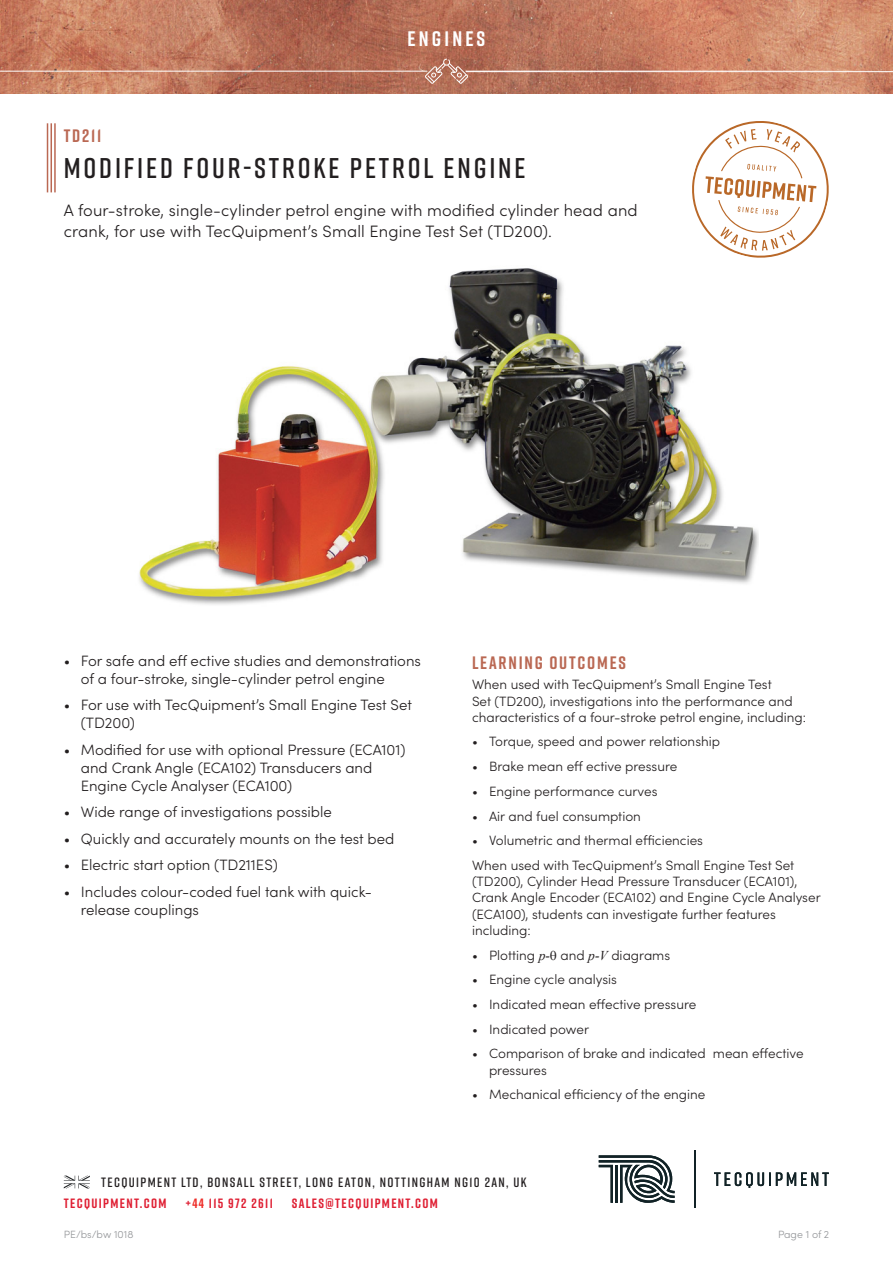
<style>
.page{position:relative;width:893px;height:1263px;background:#fff}
.page>*{position:absolute;margin:0;border:0;box-sizing:border-box;transform-origin:0 0}
.t1{font:600 28.5px "Rift";letter-spacing:.1em;color:#231f20}
.t2{font:700 21px "Rift";letter-spacing:.15em;color:#fff}
.Main_heading{font:700 18px "Rift";letter-spacing:.1em;color:#ba6853}
.Product_description{font:300 16.5px/21px "Sofia Pro";letter-spacing:.01em;color:#231f20}
.Large_bullet_points{font:300 15px/18px "Sofia Pro";color:#231f20}
.Body_text{font:300 13.5px/16.2px "Sofia Pro";color:#231f20}
.Bullet_points{font:300 13.5px/16.2px "Sofia Pro";color:#231f20}
.t3{font:600 13.5px "Rift";letter-spacing:.1em;color:#231f20}
.t4{font:700 13.5px "Rift";letter-spacing:.1em;color:#df1f33}
.t5{font:300 10.5px "Sofia Pro";color:#939598}
.s1{font-family:"Times New Roman";font-weight:400;font-style:italic}
.s2{color:#ee2d28}
</style>
<div class="page">
<svg style="left:599px;top:1155px;width:76px;height:48px"></svg>
<svg style="left:714px;top:1172px;width:115px;height:16px"></svg>
<hr style="left:694px;top:1150px;width:1px;height:58px;background:#112226">
<svg style="left:64px;top:1175px;width:26px;height:13px"></svg>
<hr style="left:54px;top:123px;width:2px;height:69px;background:#ba6853">
<hr style="left:51px;top:123px;width:1px;height:69px;background:#ba6853">
<hr style="left:47px;top:123px;width:1px;height:69px;background:#ba6853">
<img style="left:0;top:0;width:892px;height:93px">
<svg style="left:0;top:59px;width:893px;height:25px;background:#c27f66"></svg>
<img style="left:139px;top:268px;width:619px;height:337px">
<svg style="left:677px;top:121px;width:152px;height:152px"></svg>
<p class="t2" style="left:408px;top:24px;width:79px">ENGINES</p>
<p class="Main_heading" style="left:64px;top:122px;width:39px">TD211</p>
<p class="t1" style="left:64px;top:147px;width:463px">MODIFIED FOUR-STROKE PETROL ENGINE</p>
<p class="Product_description" style="left:64px;top:198px;width:575px">A four-stroke, single-cylinder petrol engine with modified cylinder head and crank, for use with TecQuipment’s Small Engine Test Set (TD200).</p>
<p class="Large_bullet_points" style="left:81px;top:651px;width:342px;text-indent:-17px">• For safe and eff ective studies and demonstrations of a four-stroke, single-cylinder petrol engine</p>
<p class="Large_bullet_points" style="left:81px;top:695px;width:333px;text-indent:-17px">• For use with TecQuipment’s Small Engine Test Set (TD200)</p>
<p class="Large_bullet_points" style="left:81px;top:740px;width:326px;text-indent:-17px">• Modified for use with optional Pressure (ECA101) and Crank Angle (ECA102) Transducers and<br>Engine Cycle Analyser (ECA100)</p>
<p class="Large_bullet_points" style="left:64px;top:802px;width:270px">• Wide range of investigations possible</p>
<p class="Large_bullet_points" style="left:64px;top:829px;width:332px">• Quickly and accurately mounts on the test bed</p>
<p class="Large_bullet_points" style="left:64px;top:855px;width:215px">• Electric start option (TD211ES)</p>
<p class="Large_bullet_points" style="left:81px;top:882px;width:293px;text-indent:-17px">• Includes colour-coded fuel tank with quick&shy;release couplings</p>
<p class="Main_heading" style="left:472px;top:650px;width:155px">LEARNING OUTCOMES</p>
<p class="Body_text" style="left:472px;top:676px;width:335px">When used with TecQuipment’s Small Engine Test<br>Set (TD200), investigations into the performance and characteristics of a four-stroke petrol engine, including:</p>
<p class="Bullet_points" style="left:472px;top:733px;width:250px">• Torque, speed and power relationship</p>
<p class="Bullet_points" style="left:472px;top:758px;width:207px">• Brake mean eff ective pressure</p>
<p class="Bullet_points" style="left:472px;top:782px;width:187px">• Engine performance curves</p>
<p class="Bullet_points" style="left:472px;top:807px;width:170px">• Air and fuel consumption</p>
<p class="Bullet_points" style="left:472px;top:832px;width:233px">• Volumetric and thermal efficiencies</p>
<p class="Body_text" style="left:472px;top:856px;width:350px">When used with TecQuipment’s Small Engine Test Set (TD200), Cylinder Head Pressure Transducer (ECA101), Crank Angle Encoder (ECA102) and Engine Cycle Analyser (ECA100), students can investigate further features including:</p>
<p class="Bullet_points" style="left:472px;top:946px;width:200px">• Plotting <span class="s1">p-</span>❑ and <span class="s1">p-V</span> diagrams</p>
<p class="Bullet_points" style="left:472px;top:971px;width:146px">• Engine cycle analysis</p>
<p class="Bullet_points" style="left:472px;top:995px;width:226px">• Indicated mean effective pressure</p>
<p class="Bullet_points" style="left:472px;top:1020px;width:119px">• Indicated power</p>
<p class="Bullet_points" style="left:489px;top:1045px;width:316px;text-indent:-17px">• Comparison of brake and indicated mean effective pressures</p>
<p class="Bullet_points" style="left:472px;top:1086px;width:235px">• Mechanical efficiency of the engine</p>
<p class="t3" style="left:101px;top:1172px;width:427px">TECQUIPMENT LTD, BONSALL STREET, LONG EATON, NOTTINGHAM NG10 2AN, UK</p>
<p class="t4" style="left:64px;top:1193px;width:104px">TECQUIPMENT.COM</p>
<p class="t4" style="left:185px;top:1193px;width:89px">+<span class="s2">44</span> 115 972 2611</p>
<p class="t4" style="left:292px;top:1193px;width:148px">SALES@TECQUIPMENT.COM</p>
<p class="t5" style="left:64px;top:1227px;width:71px">PE/bs/bw 1018</p>
<p class="t5" style="left:778px;top:1227px;width:53px">Page 1 of 2</p>
</div>
